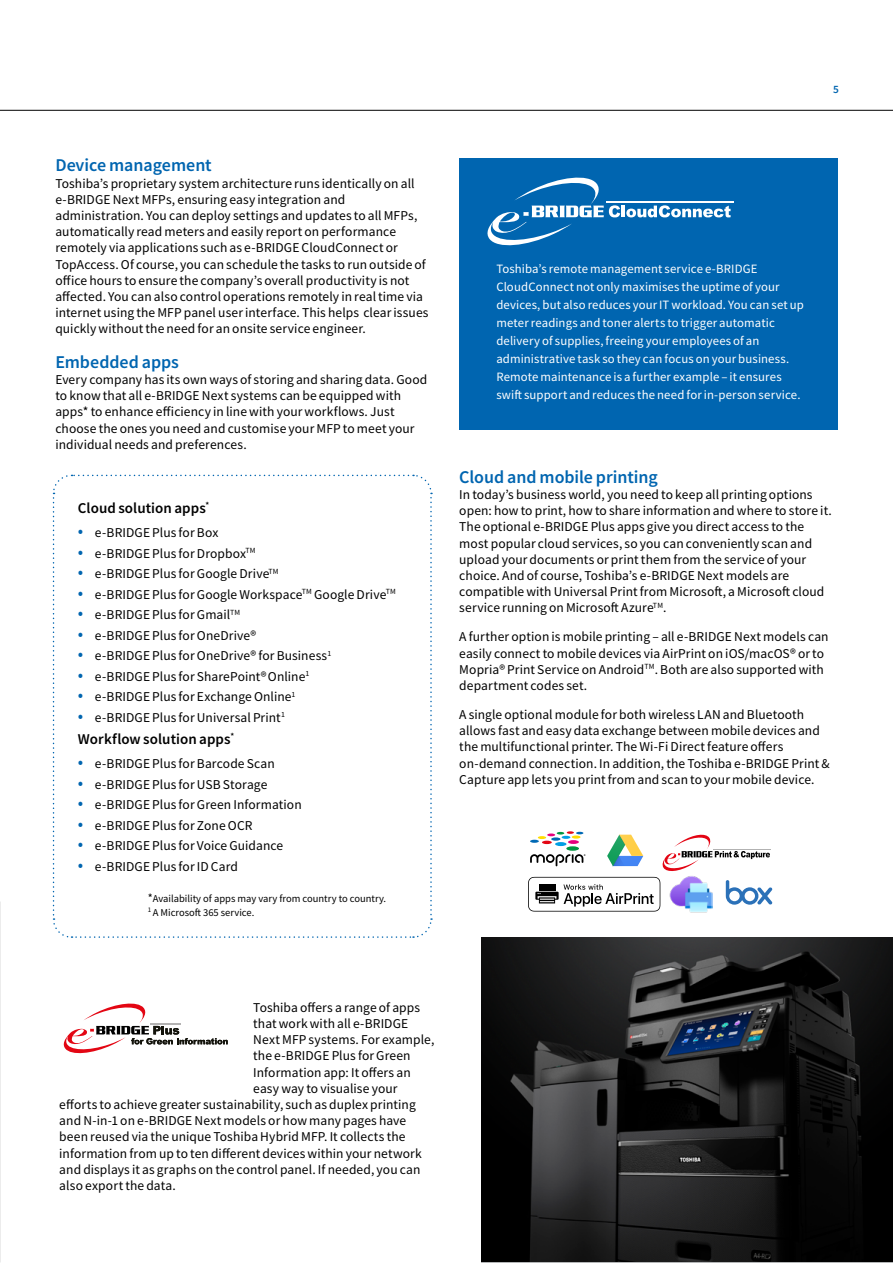
<style>
.page{position:relative;width:893px;height:1263px;background:#fff}
.page>*{position:absolute;margin:0;border:0;box-sizing:border-box;transform-origin:0 0}
.t1{font:500 18px "Toshiba Sans";letter-spacing:-.005em;color:#0065b0}
.t2{font:500 15px "Toshiba Sans";letter-spacing:.005em;color:#000}
.t3{font:13.5px/16.2px "Toshiba Sans";letter-spacing:.005em;color:#000}
.t4{font:12.75px/18px "Toshiba Sans";letter-spacing:.01em;color:#fff}
.t5{font:500 11.25px "Toshiba Sans";color:#0065b0}
.t6{font:10.5px/14.4px "Toshiba Sans";color:#000}
.s1{font-weight:300;font-size:19.5px;color:#0065b0}
.s2{font-size:12px}
</style>
<div class="page">
<hr style="left:0;top:110px;width:893px;height:1px;background:#000">
<img style="left:0;top:902px;width:1px;height:352px">
<svg style="left:64px;top:1003px;width:164px;height:50px"></svg>
<svg style="left:52px;top:474px;width:381px;height:464px"></svg>
<img style="left:481px;top:938px;width:412px;height:324px">
<div style="left:459px;top:158px;width:379px;height:272px;background:#0065b0"></div>
<hr style="left:606px;top:202px;width:128px;height:1px;background:#fff">
<svg style="left:487px;top:177px;width:244px;height:69px"></svg>
<img style="left:689px;top:911px;width:19px;height:2px">
<svg style="left:528px;top:831px;width:244px;height:80px"></svg>
<h1 class="t1" style="left:55px;top:154px;width:158px">Device management</h1>
<p class="t3" style="left:55px;top:175px;width:375px">Toshiba’s proprietary system architecture runs identically on all e-BRIDGE Next MFPs, ensuring easy integration and administration. You can deploy settings and updates to all MFPs, automatically read meters and easily report on performance remotely via applications such as e-BRIDGE CloudConnect or TopAccess. Of course, you can schedule the tasks to run outside of office hours to ensure the company’s overall productivity is not affected. You can also control operations remotely in real time via internet using the MFP panel user interface. This helps clear issues quickly without the need for an onsite service engineer.</p>
<h1 class="t1" style="left:55px;top:350px;width:125px">Embedded apps</h1>
<p class="t3" style="left:55px;top:371px;width:373px">Every company has its own ways of storing and sharing data. Good to know that all e-BRIDGE Next systems can be equipped with apps* to enhance efficiency in line with your workflows. Just choose the ones you need and customise your MFP to meet your individual needs and preferences.</p>
<p class="t2" style="left:78px;top:498px;width:133px">Cloud solution apps<sup>*</sup></p>
<p class="t3" style="left:78px;top:525px;width:142px"><span class="s1">•</span> e-BRIDGE Plus for Box</p>
<p class="t3" style="left:78px;top:545px;width:179px"><span class="s1">•</span> e-BRIDGE Plus for Dropbox<sup>TM</sup></p>
<p class="t3" style="left:78px;top:566px;width:202px"><span class="s1">•</span> e-BRIDGE Plus for Google Drive<sup>TM</sup></p>
<p class="t3" style="left:78px;top:586px;width:319px"><span class="s1">•</span> e-BRIDGE Plus for Google Workspace<sup>TM</sup> Google Drive<sup>TM</sup></p>
<p class="t3" style="left:78px;top:606px;width:164px"><span class="s1">•</span> e-BRIDGE Plus for Gmail<sup>TM</sup></p>
<p class="t3" style="left:78px;top:627px;width:180px"><span class="s1">•</span> e-BRIDGE Plus for OneDrive®</p>
<p class="t3" style="left:78px;top:647px;width:255px"><span class="s1">•</span> e-BRIDGE Plus for OneDrive® for Business<sup>1</sup></p>
<p class="t3" style="left:78px;top:668px;width:233px"><span class="s1">•</span> e-BRIDGE Plus for SharePoint®Online<sup>1</sup></p>
<p class="t3" style="left:78px;top:688px;width:219px"><span class="s1">•</span> e-BRIDGE Plus for Exchange Online<sup>1</sup></p>
<p class="t3" style="left:78px;top:709px;width:209px"><span class="s1">•</span> e-BRIDGE Plus for Universal Print<sup>1</sup></p>
<p class="t2" style="left:78px;top:729px;width:158px">Workflow solution apps<sup>*</sup></p>
<p class="t3" style="left:78px;top:756px;width:198px"><span class="s1">•</span> e-BRIDGE Plus for Barcode Scan</p>
<p class="t3" style="left:78px;top:776px;width:191px"><span class="s1">•</span> e-BRIDGE Plus for USB Storage</p>
<p class="t3" style="left:78px;top:797px;width:225px"><span class="s1">•</span> e-BRIDGE Plus for Green Information</p>
<p class="t3" style="left:78px;top:817px;width:176px"><span class="s1">•</span> e-BRIDGE Plus for Zone OCR</p>
<p class="t3" style="left:78px;top:838px;width:207px"><span class="s1">•</span> e-BRIDGE Plus for Voice Guidance</p>
<p class="t3" style="left:78px;top:858px;width:162px"><span class="s1">•</span> e-BRIDGE Plus for ID Card</p>
<p class="t6" style="left:148px;top:891px;width:240px"><span class="s2">*</span>Availability of apps may vary from country to country.<br><sup>1</sup> A Microsoft 365 service.</p>
<p class="t5" style="left:833px;top:82px;width:7px">5</p>
<p class="t4" style="left:496px;top:260px;width:309px">Toshiba’s remote management service e-BRIDGE CloudConnect not only maximises the uptime of your devices, but also reduces your IT workload. You can set up meter readings and toner alerts to trigger automatic delivery of supplies, freeing your employees of an administrative task so they can focus on your business.<br>Remote maintenance is a further example – it ensures swift support and reduces the need for in-person service.</p>
<h1 class="t1" style="left:459px;top:465px;width:200px">Cloud and mobile printing</h1>
<p class="t3" style="left:459px;top:486px;width:374px">In today’s business world, you need to keep all printing options open: how to print, how to share information and where to store it.<br>The optional e-BRIDGE Plus apps give you direct access to the most popular cloud services, so you can conveniently scan and upload your documents or print them from the service of your choice. And of course, Toshiba’s e-BRIDGE Next models are compatible with Universal Print from Microsoft, a Microsoft cloud service running on Microsoft Azure<sup>TM</sup>.</p>
<p class="t3" style="left:459px;top:629px;width:371px">A further option is mobile printing – all e-BRIDGE Next models can easily connect to mobile devices via AirPrint on iOS/macOS® or to Mopria® Print Service on Android<sup>TM</sup>. Both are also supported with department codes set.</p>
<p class="t3" style="left:459px;top:706px;width:372px">A single optional module for both wireless LAN and Bluetooth allows fast and easy data exchange between mobile devices and the multifunctional printer. The Wi-Fi Direct feature offers on-demand connection. In addition, the Toshiba e-BRIDGE Print &amp; Capture app lets you print from and scan to your mobile device.</p>
<p class="t3" style="left:253px;top:999px;width:168px">Toshiba offers a range of apps</p>
<p class="t3" style="left:253px;top:1015px;width:157px">that work with all e-BRIDGE</p>
<p class="t3" style="left:253px;top:1031px;width:183px">Next MFP systems. For example,</p>
<p class="t3" style="left:253px;top:1048px;width:159px">the e-BRIDGE Plus for Green</p>
<p class="t3" style="left:253px;top:1064px;width:159px">Information app: It offers an</p>
<p class="t3" style="left:253px;top:1080px;width:146px">easy way to visualise your</p>
<p class="t3" style="left:59px;top:1096px;width:358px">efforts to achieve greater sustainability, such as duplex printing</p>
<p class="t3" style="left:59px;top:1112px;width:348px">and N-in-1 on e-BRIDGE Next models or how many pages have</p>
<p class="t3" style="left:59px;top:1129px;width:348px">been reused via the unique Toshiba Hybrid MFP. It collects the</p>
<p class="t3" style="left:59px;top:1145px;width:364px">information from up to ten different devices within your network</p>
<p class="t3" style="left:59px;top:1161px;width:363px">and displays it as graphs on the control panel. If needed, you can</p>
<p class="t3" style="left:59px;top:1177px;width:118px">also export the data.</p>
</div>
